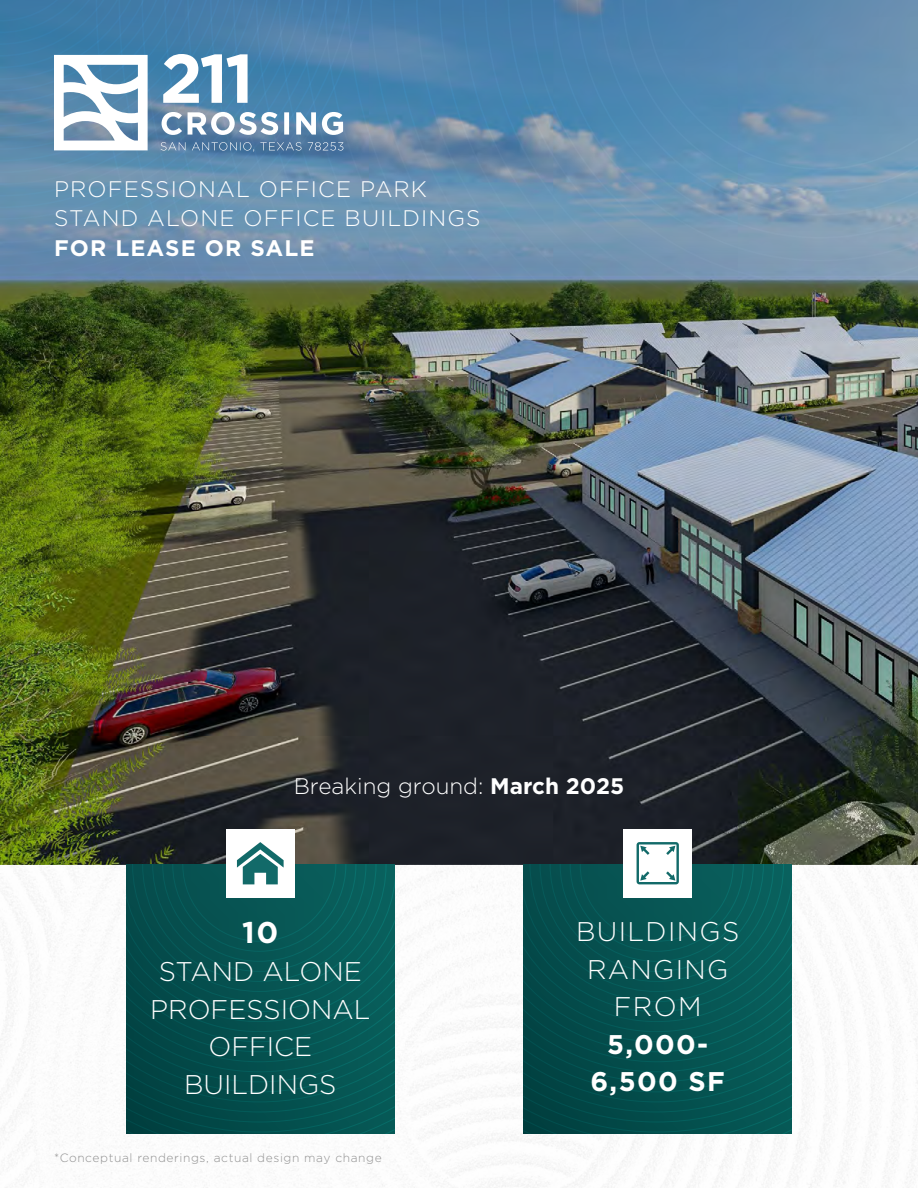
<style>
.page{position:relative;width:918px;height:1188px;background:#fff}
.page>*{position:absolute;margin:0;border:0;box-sizing:border-box;transform-origin:0 0}
.t1{font:700 30px "Gotham";color:#fff}
.t2{font:300 27px/37.5px "Gotham";color:#fff;text-align:center}
.t3{font:300 27px/37.5px "Gotham";letter-spacing:.05em;color:#fff;text-align:center}
.t4{font:700 27px/37.5px "Gotham";letter-spacing:.05em;color:#fff;text-align:center}
.t5{font:300 22.5px/30px "Gotham";letter-spacing:.05em;color:#fff}
.t6{font:300 22.5px "Gotham";color:#fff}
.t7{font:700 22.5px "Gotham";letter-spacing:.05em;color:#fff}
.t8{font:300 12px "Gotham";letter-spacing:.05em;color:#919191}
.s1{font-weight:700}
</style>
<div class="page">
<img style="left:0;top:488px;width:918px;height:377px">
<svg style="left:0;top:173px;width:96px;height:128px;background:#65879b"></svg>
<img style="left:96px;top:0;width:822px;height:488px">
<img style="left:0;top:370px;width:521px;height:118px">
<svg style="left:0;top:0;width:343px;height:173px;background:#6b97b8"></svg>
<svg style="left:126px;top:1022px;width:269px;height:111px;background:#044f4e"></svg>
<svg style="left:126px;top:1030px;width:2px;height:103px"></svg>
<svg style="left:523px;top:1022px;width:269px;height:111px;background:#044f4e"></svg>
<svg style="left:523px;top:1030px;width:3px;height:103px"></svg>
<div style="left:226px;top:829px;width:69px;height:69px;background:#fff"></div>
<div style="left:623px;top:829px;width:69px;height:69px;background:#fff"></div>
<svg style="left:126px;top:842px;width:269px;height:180px;background:#185c5a"></svg>
<svg style="left:523px;top:842px;width:269px;height:180px;background:#1a5d5c"></svg>
<p class="t5" style="left:54px;top:173px;width:428px">PROFESSIONAL OFFICE PARK<br>STAND ALONE OFFICE BUILDINGS</p>
<p class="t7" style="left:54px;top:236px;width:262px">FOR LEASE OR SALE</p>
<p class="t6" style="left:294px;top:771px;width:332px">Breaking ground: <span class="s1">March 2025</span></p>
<h1 class="t1" style="left:242px;top:916px;width:38px">10</h1>
<p class="t2" style="left:150px;top:952px;width:222px">STAND ALONE<br>PROFESSIONAL<br>OFFICE<br>BUILDINGS</p>
<p class="t8" style="left:54px;top:1150px;width:329px">*Conceptual renderings, actual design may change</p>
<p class="t3" style="left:576px;top:912px;width:165px">BUILDINGS<br>RANGING<br>FROM</p>
<p class="t4" style="left:590px;top:1025px;width:136px">5,000-<br>6,500 SF</p>
</div>
